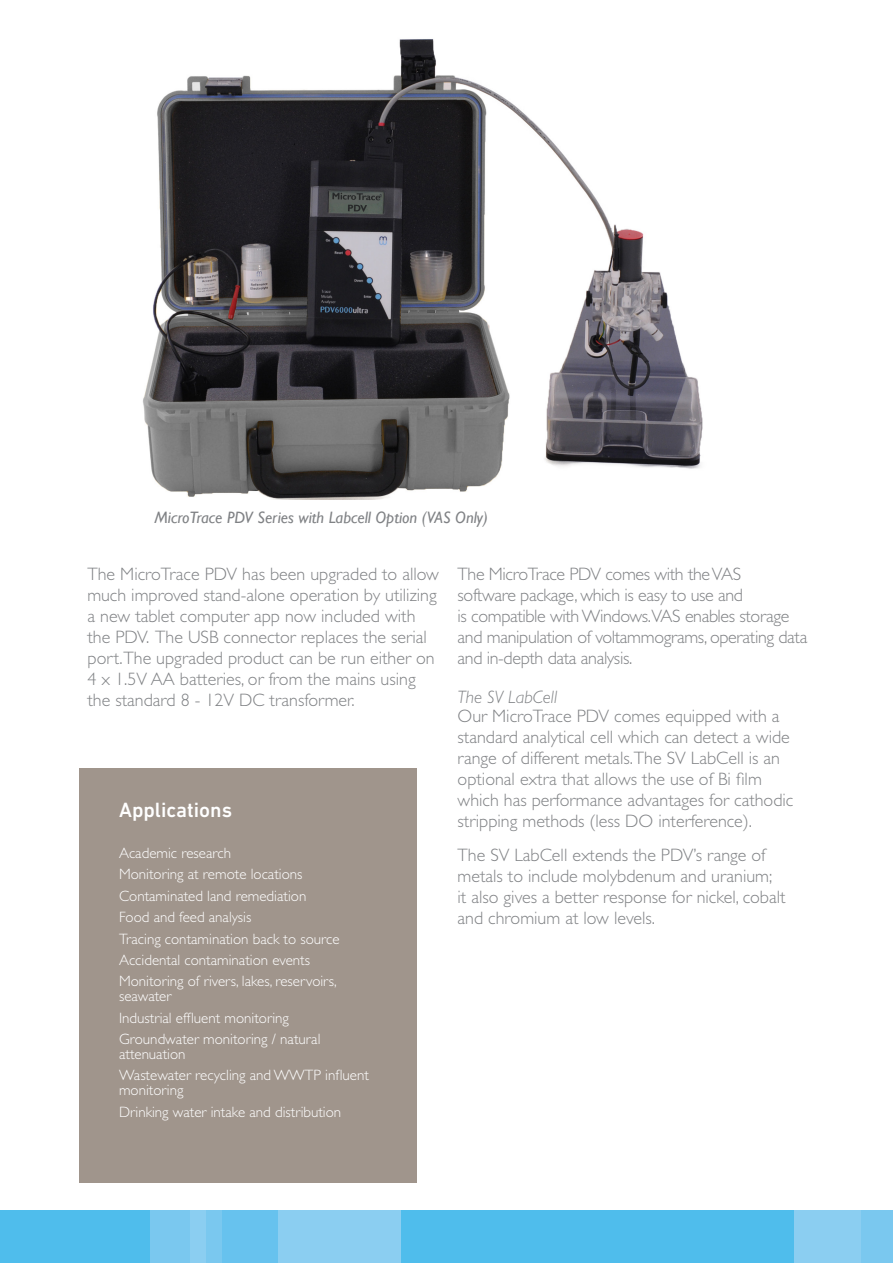
<style>
.page{position:relative;width:893px;height:1263px;background:#fff}
.page>*{position:absolute;margin:0;border:0;box-sizing:border-box;transform-origin:0 0}
.t1{font:500 21px "DIN Next LT Pro";color:#fff}
.t2{font:300 18px/21px "Gill Sans";color:#808285}
.t3{font:300 18px/21px "Gill Sans";letter-spacing:-.02em;color:#808285}
.t4{font:italic 300 18px "Gill Sans";color:#808285}
.t5{font:italic 16.5px "Gill Sans";color:#808285}
.t6{font:300 15px/15px "Gill Sans";color:#fff}
</style>
<div class="page">
<div style="left:190px;top:1210px;width:211px;height:53px;background:#8bcef1"></div>
<div style="left:0;top:1210px;width:171px;height:53px;background:#4fbdec"></div>
<div style="left:150px;top:1210px;width:40px;height:53px;background:#7ac8ef"></div>
<div style="left:206px;top:1210px;width:17px;height:53px;background:#7ac8ef"></div>
<div style="left:401px;top:1210px;width:393px;height:53px;background:#4fbdec"></div>
<div style="left:794px;top:1210px;width:67px;height:53px;background:#8bcef1"></div>
<div style="left:861px;top:1210px;width:32px;height:53px;background:#7ac8ef"></div>
<div style="left:223px;top:1210px;width:55px;height:53px;background:#67c2ee"></div>
<img style="left:143px;top:39px;width:560px;height:460px">
<div style="left:79px;top:767px;width:338px;height:415px;background:#a0958c"></div>
<p class="t5" style="left:154px;top:508px;width:335px">MicroTrace PDV Series with Labcell Option (VAS Only)</p>
<p class="t2" style="left:88px;top:564px;width:353px">The MicroTrace PDV has been upgraded to allow much improved stand-alone operation by utilizing a new tablet computer app now included with the PDV. The USB connector replaces the serial port.The upgraded product can be run either on 4 x 1.5V AA batteries, or from the mains using the standard 8 - 12V DC transformer.</p>
<p class="t3" style="left:458px;top:564px;width:351px">The MicroTrace PDV comes with the VAS<br>software package, which is easy to use and<br>is compatible with Windows.VAS enables storage and manipulation of voltammograms, operating data and in-depth data analysis.</p>
<p class="t4" style="left:458px;top:686px;width:101px">The SV LabCell</p>
<p class="t2" style="left:458px;top:705px;width:337px">Our MicroTrace PDV comes equipped with a standard analytical cell which can detect a wide range of different metals.The SV LabCell is an optional extra that allows the use of Bi film which has performance advantages for cathodic stripping methods (less DO interference).</p>
<p class="t2" style="left:458px;top:844px;width:330px">The SV LabCell extends the PDV’s range of metals to include molybdenum and uranium;<br>it also gives a better response for nickel, cobalt and chromium at low levels.</p>
<p class="t1" style="left:119px;top:798px;width:115px">Applications</p>
<p class="t6" style="left:119px;top:846px;width:113px">Academic research</p>
<p class="t6" style="left:119px;top:867px;width:185px">Monitoring at remote locations</p>
<p class="t6" style="left:119px;top:888px;width:189px">Contaminated land remediation</p>
<p class="t6" style="left:119px;top:910px;width:134px">Food and feed analysis</p>
<p class="t6" style="left:119px;top:931px;width:222px">Tracing contamination back to source</p>
<p class="t6" style="left:119px;top:952px;width:192px">Accidental contamination events</p>
<p class="t6" style="left:119px;top:974px;width:219px">Monitoring of rivers, lakes, reservoirs, seawater</p>
<p class="t6" style="left:119px;top:1010px;width:171px">Industrial effluent monitoring</p>
<p class="t6" style="left:119px;top:1032px;width:203px">Groundwater monitoring / natural attenuation</p>
<p class="t6" style="left:119px;top:1068px;width:251px">Wastewater recycling and WWTP influent monitoring</p>
<p class="t6" style="left:119px;top:1104px;width:224px">Drinking water intake and distribution</p>
</div>
